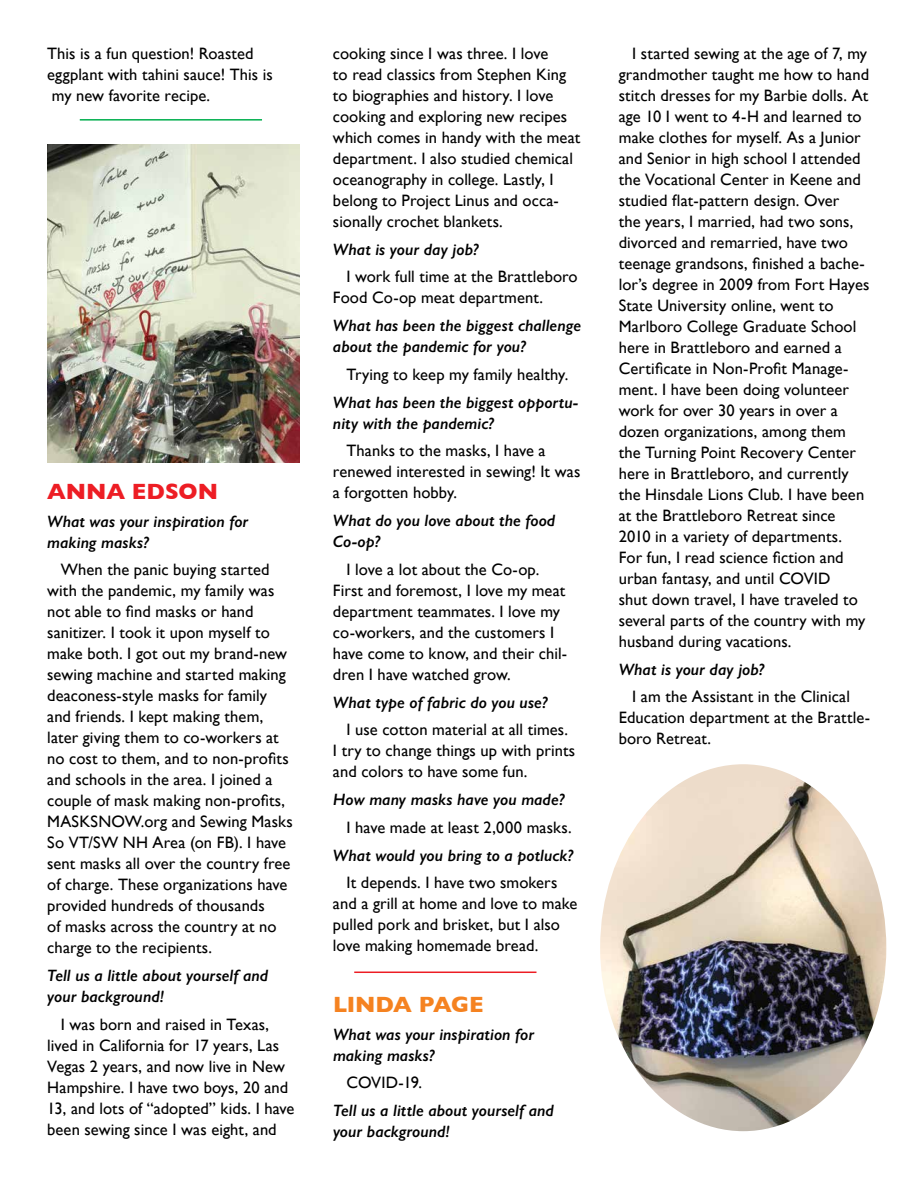
<style>
.page{position:relative;width:918px;height:1188px;background:#fff}
.page>*{position:absolute;margin:0;border:0;box-sizing:border-box;transform-origin:0 0}
.t1{font:700 22.5px "Gill Sans";letter-spacing:-.005em;color:#ed1d24}
.t2{font:700 22.5px "Gill Sans";letter-spacing:-.02em;color:#f58220}
.t3{font:16.5px/21px "Gill Sans";letter-spacing:.005em;color:#000}
.t4{font:italic 600 16.5px/21px "Gill Sans";color:#000}
</style>
<div class="page">
<img style="left:47px;top:145px;width:252px;height:317px">
<img style="left:600px;top:764px;width:286px;height:367px">
<hr style="left:80px;top:119px;width:182px;height:2px;background:#00ae4d">
<hr style="left:354px;top:972px;width:182px;height:1px;background:#ed1d24">
<p class="t3" style="left:47px;top:42px;width:227px">This is a fun question! Roasted eggplant with tahini sauce! This is my new favorite recipe.</p>
<h1 class="t1" style="left:47px;top:473px;width:172px">ANNA EDSON</h1>
<p class="t4" style="left:47px;top:510px;width:203px">What was your inspiration for making masks?</p>
<p class="t3" style="left:47px;top:559px;width:247px;text-indent:13px">When the panic buying started with the pandemic, my family was not able to find masks or hand sanitizer. I took it upon myself to make both. I got out my brand-new sewing machine and started making deaconess-style masks for family and friends. I kept making them, later giving them to co-workers at no cost to them, and to non-profits and schools in the area. I joined a couple of mask making non-profits,<br>MASKSNOW.org and Sewing Masks<br>So VT/SW NH Area (on FB). I have sent masks all over the country free of charge. These organizations have provided hundreds of thousands<br>of masks across the country at no charge to the recipients.</p>
<p class="t4" style="left:47px;top:965px;width:223px">Tell us a little about yourself and your background!</p>
<p class="t3" style="left:47px;top:1014px;width:249px;text-indent:13px">I was born and raised in Texas, lived in California for 17 years, Las Vegas 2 years, and now live in New Hampshire. I have two boys, 20 and 13, and lots of “adopted” kids. I have been sewing since I was eight, and</p>
<p class="t3" style="left:333px;top:43px;width:249px">cooking since I was three. I love<br>to read classics from Stephen King to biographies and history. I love cooking and exploring new recipes which comes in handy with the meat department. I also studied chemical oceanography in college. Lastly, I belong to Project Linus and occa&shy;sionally crochet blankets.</p>
<p class="t4" style="left:333px;top:238px;width:147px">What is your day job?</p>
<p class="t3" style="left:333px;top:266px;width:246px;text-indent:13px">I work full time at the Brattleboro<br>Food Co-op meat department.</p>
<p class="t4" style="left:333px;top:315px;width:250px">What has been the biggest challenge about the pandemic for you?</p>
<p class="t3" style="left:346px;top:364px;width:223px">Trying to keep my family healthy.</p>
<p class="t4" style="left:333px;top:391px;width:247px">What has been the biggest opportu&shy;nity with the pandemic?</p>
<p class="t3" style="left:333px;top:440px;width:249px;text-indent:13px">Thanks to the masks, I have a renewed interested in sewing! It was a forgotten hobby.</p>
<p class="t4" style="left:333px;top:510px;width:224px">What do you love about the food<br>Co-op?</p>
<p class="t3" style="left:333px;top:559px;width:236px;text-indent:13px">I love a lot about the Co-op.<br>First and foremost, I love my meat department teammates. I love my co-workers, and the customers I have come to know, and their chil&shy;dren I have watched grow.</p>
<p class="t4" style="left:333px;top:691px;width:216px">What type of fabric do you use?</p>
<p class="t3" style="left:333px;top:719px;width:244px;text-indent:13px">I use cotton material at all times.<br>I try to change things up with prints and colors to have some fun.</p>
<p class="t4" style="left:333px;top:789px;width:233px">How many masks have you made?</p>
<p class="t3" style="left:346px;top:817px;width:227px">I have made at least 2,000 masks.</p>
<p class="t4" style="left:333px;top:844px;width:242px">What would you bring to a potluck?</p>
<p class="t3" style="left:333px;top:872px;width:246px;text-indent:13px">It depends. I have two smokers and a grill at home and love to make pulled pork and brisket, but I also love making homemade bread.</p>
<h1 class="t2" style="left:333px;top:986px;width:152px">LINDA PAGE</h1>
<p class="t4" style="left:333px;top:1023px;width:203px">What was your inspiration for making masks?</p>
<p class="t3" style="left:346px;top:1072px;width:77px">COVID-19.</p>
<p class="t4" style="left:333px;top:1100px;width:223px">Tell us a little about yourself and your background!</p>
<p class="t3" style="left:619px;top:42px;width:252px;text-indent:13px">I started sewing at the age of 7, my grandmother taught me how to hand stitch dresses for my Barbie dolls. At age 10 I went to 4-H and learned to make clothes for myself. As a Junior and Senior in high school I attended the Vocational Center in Keene and studied flat-pattern design. Over<br>the years, I married, had two sons, divorced and remarried, have two teenage grandsons, finished a bache&shy;lor’s degree in 2009 from Fort Hayes State University online, went to Marlboro College Graduate School here in Brattleboro and earned a Certificate in Non-Profit Manage&shy;ment. I have been doing volunteer work for over 30 years in over a dozen organizations, among them the Turning Point Recovery Center here in Brattleboro, and currently the Hinsdale Lions Club. I have been at the Brattleboro Retreat since 2010 in a variety of departments.<br>For fun, I read science fiction and urban fantasy, and until COVID<br>shut down travel, I have traveled to several parts of the country with my husband during vacations.</p>
<p class="t4" style="left:619px;top:658px;width:147px">What is your day job?</p>
<p class="t3" style="left:619px;top:686px;width:253px;text-indent:13px">I am the Assistant in the Clinical<br>Education department at the Brattle&shy;boro Retreat.</p>
</div>
